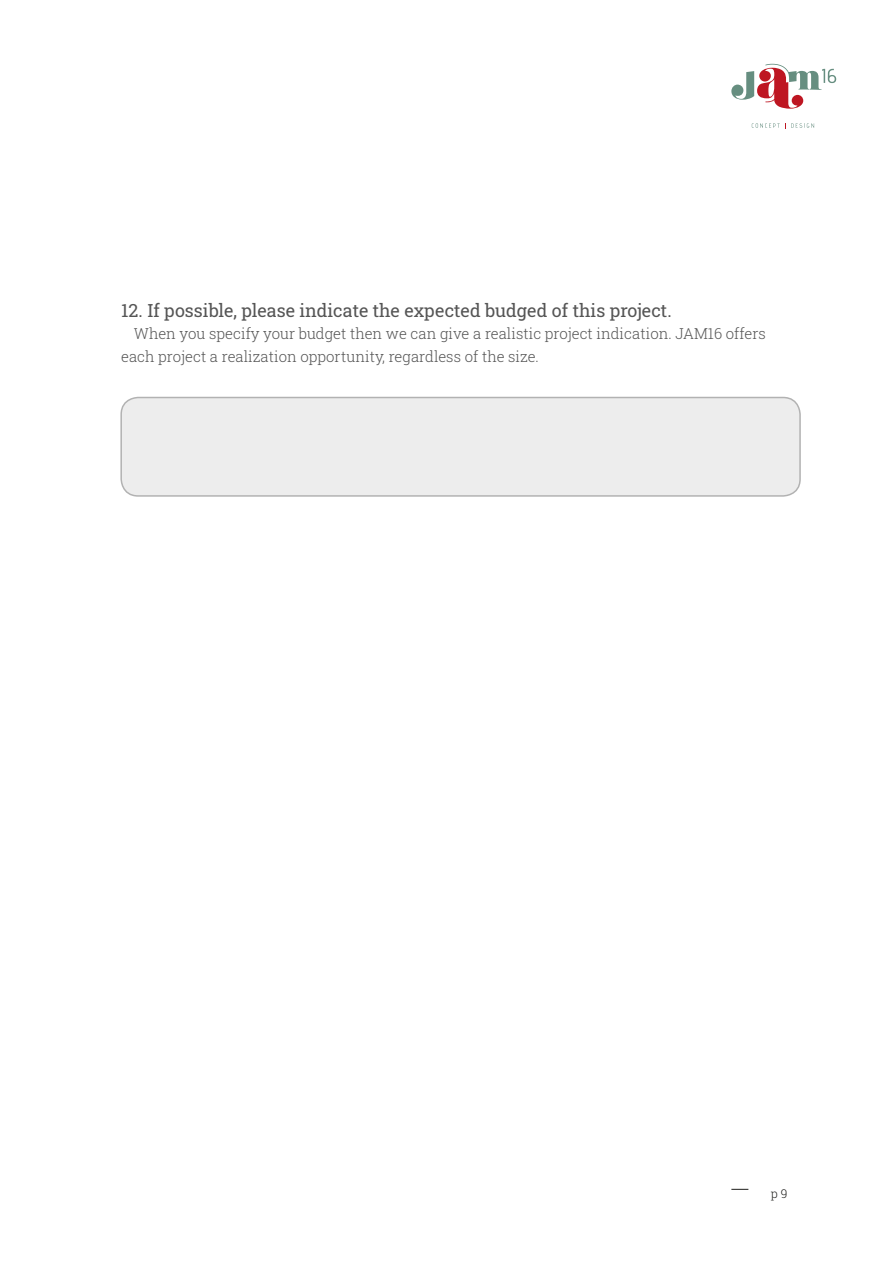
<style>
.page{position:relative;width:893px;height:1263px;background:#fff}
.page>*{position:absolute;margin:0;border:0;box-sizing:border-box;transform-origin:0 0}
.t1{font:18px "Roboto Slab";color:#555}
.t2{font:300 15px/22.5px "Roboto Slab";color:#555}
.t3{font:300 12px "Roboto Slab";color:#1d1d1b}
</style>
<div class="page">
<svg style="left:752px;top:123px;width:62px;height:5px"></svg>
<svg style="left:731px;top:64px;width:105px;height:45px"></svg>
<svg style="left:731px;top:1189px;width:17px;height:1px"></svg>
<div style="left:121px;top:397px;width:679px;height:99px;background:#ededed;border-radius:17px"></div>
<div style="left:120px;top:397px;width:681px;height:100px;border:2px solid #b2b2b2;border-radius:17px"></div>
<p class="t1" style="left:121px;top:298px;width:552px">12. If possible, please indicate the expected budged of this project.</p>
<p class="t2" style="left:121px;top:322px;width:646px;text-indent:13px">When you specify your budget then we can give a realistic project indication. JAM16 offers each project a realization opportunity, regardless of the size.</p>
<p class="t3" style="left:771px;top:1185px;width:18px">p 9</p>
</div>
